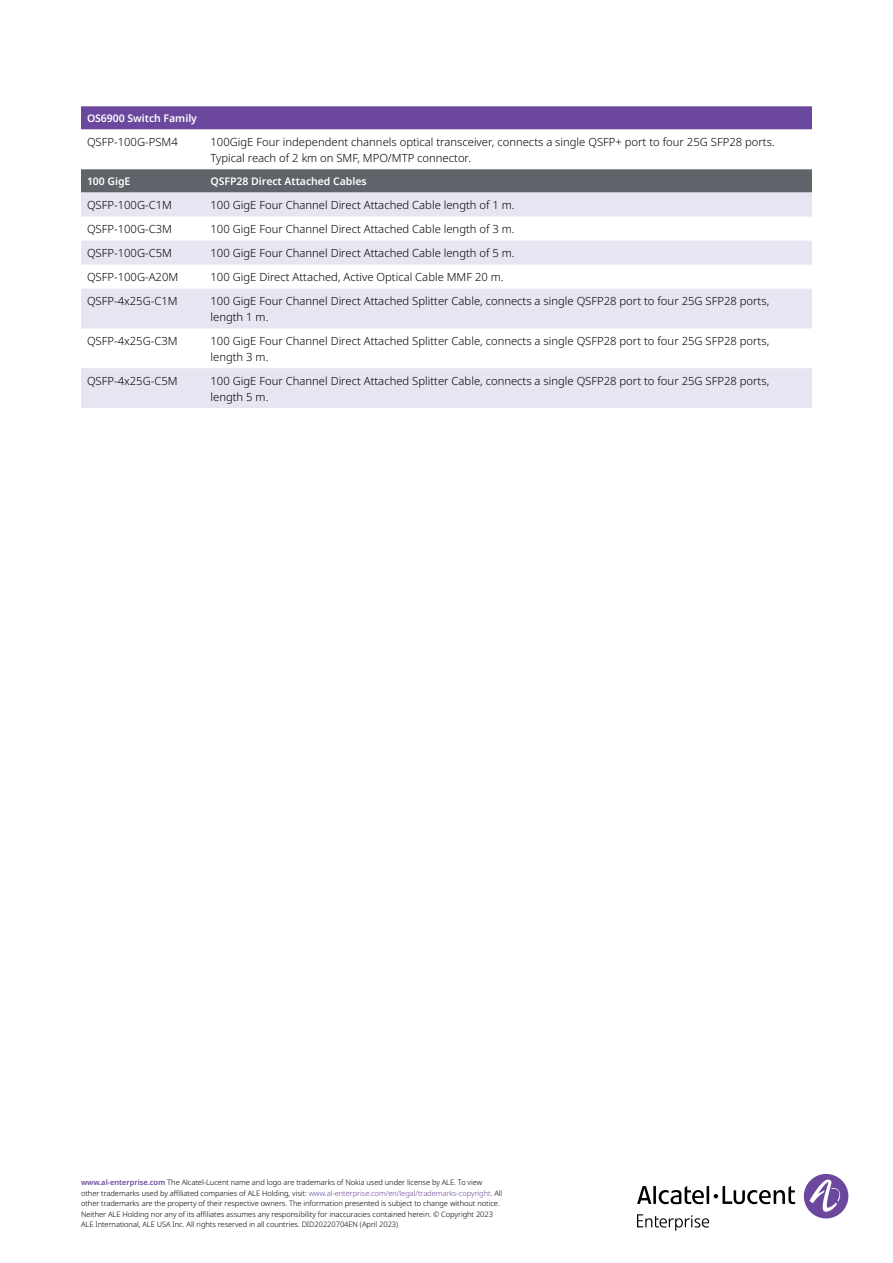
<style>
.page{position:relative;width:893px;height:1263px;background:#fff}
.page>*{position:absolute;margin:0;border:0;box-sizing:border-box;transform-origin:0 0}
.t1{font:300 11.25px/15.8px "Noto Sans";color:#000}
.t2{font:600 10.5px "Noto Sans";letter-spacing:-.005em;color:#fff}
.t3{font:300 7.5px/10.5px "Noto Sans";letter-spacing:-.005em;color:#000}
.s1{font-weight:600;color:#6b489d}
.s2{color:#6b489d}
</style>
<div class="page">
<div style="left:804px;top:1174px;width:44px;height:44px;background:#6b489d;border-radius:50%"></div>
<svg style="left:809px;top:1179px;width:34px;height:33px"></svg>
<svg style="left:637px;top:1186px;width:158px;height:18px"></svg>
<svg style="left:637px;top:1214px;width:72px;height:17px"></svg>
<svg style="left:81px;top:106px;width:731px;height:24px;background:#714fa1"></svg>
<svg style="left:81px;top:169px;width:731px;height:24px;background:#656970"></svg>
<svg style="left:81px;top:193px;width:731px;height:215px;fill:#e8e4f2"></svg>
<p class="t2" style="left:87px;top:111px;width:112px">OS6900 Switch Family</p>
<p class="t1" style="left:87px;top:134px;width:92px">QSFP-100G-PSM4</p>
<p class="t1" style="left:211px;top:134px;width:566px">100GigE Four independent channels optical transceiver, connects a single QSFP+ port to four 25G SFP28 ports.<br>Typical reach of 2 km on SMF, MPO/MTP connector.</p>
<p class="t2" style="left:87px;top:174px;width:45px">100 GigE</p>
<p class="t2" style="left:211px;top:174px;width:158px">QSFP28 Direct Attached Cables</p>
<p class="t1" style="left:87px;top:197px;width:87px">QSFP-100G-C1M</p>
<p class="t1" style="left:211px;top:197px;width:306px">100 GigE Four Channel Direct Attached Cable length of 1 m.</p>
<p class="t1" style="left:87px;top:221px;width:87px">QSFP-100G-C3M</p>
<p class="t1" style="left:211px;top:221px;width:306px">100 GigE Four Channel Direct Attached Cable length of 3 m.</p>
<p class="t1" style="left:87px;top:245px;width:87px">QSFP-100G-C5M</p>
<p class="t1" style="left:211px;top:245px;width:306px">100 GigE Four Channel Direct Attached Cable length of 5 m.</p>
<p class="t1" style="left:87px;top:269px;width:93px">QSFP-100G-A20M</p>
<p class="t1" style="left:211px;top:269px;width:295px">100 GigE Direct Attached, Active Optical Cable MMF 20 m.</p>
<p class="t1" style="left:87px;top:293px;width:92px">QSFP-4x25G-C1M</p>
<p class="t1" style="left:211px;top:293px;width:560px">100 GigE Four Channel Direct Attached Splitter Cable, connects a single QSFP28 port to four 25G SFP28 ports, length 1 m.</p>
<p class="t1" style="left:87px;top:333px;width:92px">QSFP-4x25G-C3M</p>
<p class="t1" style="left:211px;top:333px;width:560px">100 GigE Four Channel Direct Attached Splitter Cable, connects a single QSFP28 port to four 25G SFP28 ports, length 3 m.</p>
<p class="t1" style="left:87px;top:373px;width:92px">QSFP-4x25G-C5M</p>
<p class="t1" style="left:211px;top:373px;width:560px">100 GigE Four Channel Direct Attached Splitter Cable, connects a single QSFP28 port to four 25G SFP28 ports, length 5 m.</p>
<p class="t3" style="left:81px;top:1177px;width:423px"><span class="s1">www.al-enterprise.com</span> The Alcatel-Lucent name and logo are trademarks of Nokia used under license by ALE. To view other trademarks used by affiliated companies of ALE Holding, visit: <span class="s2">www.al-enterprise.com/en/legal/trademarks-copyright</span>. All other trademarks are the property of their respective owners. The information presented is subject to change without notice.<br>Neither ALE Holding nor any of its affiliates assumes any responsibility for inaccuracies contained herein. © Copyright 2023<br>ALE International, ALE USA Inc. All rights reserved in all countries. DID20220704EN (April 2023)</p>
</div>
